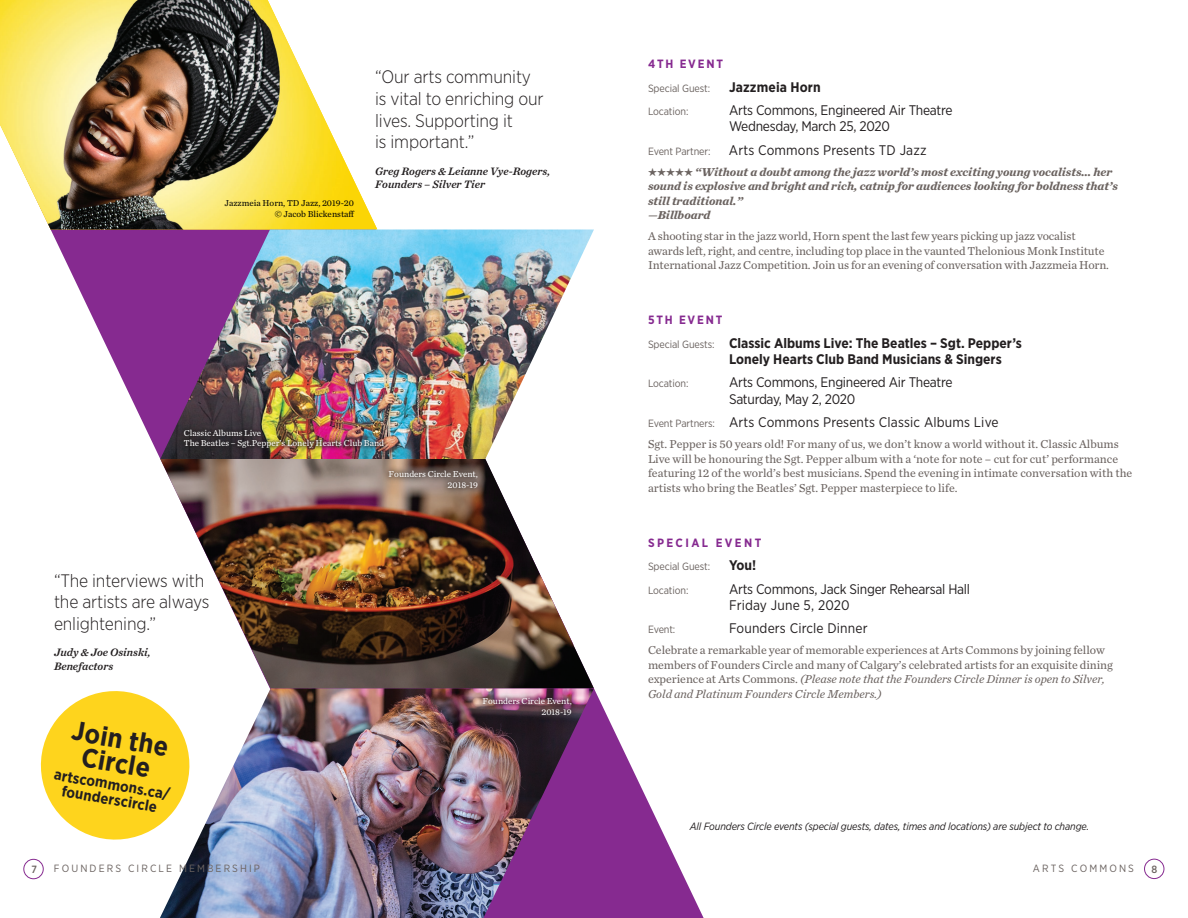
<style>
.page{position:relative;width:1188px;height:918px;background:#fff}
.page>*{position:absolute;margin:0;border:0;box-sizing:border-box;transform-origin:0 0}
.Body_Copy{font:700 27px/24px "Gotham Narrow";color:#231f20;text-align:center}
.t1{font:300 18px/21.6px "Gotham Narrow";letter-spacing:-.01em;color:#231f20}
.Body_Copy-2{font:700 15px/15px "Gotham Narrow";color:#231f20;text-align:center}
.Body_copy{font:13.8px/16.5px "Gotham Narrow";letter-spacing:-.02em;color:#231f20}
.Body_copy-2{font:700 13.8px/16.5px "Gotham Narrow";color:#231f20}
.Body_copy-3{font:13.8px "Gotham Narrow";letter-spacing:.01em;color:#231f20}
.Body_copy-4{font:12px/14.4px "Chronicle Text G2";letter-spacing:-.005em;color:#6b6360}
.Body_copy-5{font:italic 700 12px/14.4px "Chronicle Text G2";color:#6b6360}
.Body_copy-6{font:700 12px "Gotham Narrow";letter-spacing:.15em;color:#862a90}
.Body_copy-7{font:700 12px "Gotham Narrow";letter-spacing:.2em;color:#862a90}
.t2{font:italic 11.25px/13.5px "Chronicle Text G2 Semi";color:#231f20}
.t3{font:italic 10.5px "Gotham Narrow";letter-spacing:-.01em;color:#231f20}
.Body_copy-8{font:10.5px "Gotham Narrow";letter-spacing:-.01em;color:#6b6360}
.Body_copy-9{font:10.5px "Gotham Narrow";letter-spacing:.2em;color:#6b6360}
.Body_copy-10{font:500 10.5px "Gotham Narrow";color:#6b6360}
.t4{font:9px/10.8px "Chronicle Text G2";color:#fff;text-align:right}
.t5{font:9px/10.5px "Chronicle Text G2";color:#040503;text-align:right}
.s1{font-weight:400;font-size:10.5px;color:#6b6360}
.s2{font-size:10.5px;color:#6b6360}
.s3{font-style:italic}
</style>
<div class="page">
<svg style="left:594px;top:688px;width:110px;height:230px"></svg>
<svg style="left:23px;top:229px;width:571px;height:651px"></svg>
<img style="left:0;top:0;width:377px;height:230px">
<img style="left:160px;top:230px;width:434px;height:688px">
<svg style="left:31px;top:682px;width:168px;height:167px"></svg>
<div style="left:477px;top:691px;width:102px;height:31px;background:#231f20;opacity:.75"></div>
<div style="left:383px;top:464px;width:102px;height:31px;background:#231f20;opacity:.75"></div>
<div style="left:180px;top:425px;width:209px;height:27px;background:#231f20;opacity:.6"></div>
<div style="left:24px;top:859px;width:19px;height:20px;border:1px solid #862a90;border-radius:50%"></div>
<div style="left:1144px;top:859px;width:20px;height:20px;border:1px solid #862a90;border-radius:50%"></div>
<p class="t5" style="left:225px;top:198px;width:132px">Jazzmeia Horn, TD Jazz, 2019-20 © Jacob Blickenstaff</p>
<p class="t1" style="left:375px;top:66px;width:170px">“Our arts community is vital to enriching our lives. Supporting it<br>is important.”</p>
<p class="t2" style="left:375px;top:163px;width:177px">Greg Rogers &amp; Leianne Vye-Rogers,<br>Founders – Silver Tier</p>
<p class="t4" style="left:184px;top:427px;width:202px;text-align:left">Classic Albums Live<br>The Beatles – Sgt.Pepper’s Lonely Hearts Club Band</p>
<p class="t1" style="left:54px;top:569px;width:157px">“The interviews with the artists are always enlightening.”</p>
<p class="t2" style="left:54px;top:645px;width:98px">Judy &amp; Joe Osinski,<br>Benefactors</p>
<p class="Body_Copy" style="left:74px;top:718px;width:99px;rotate:10deg">Join the<br>Circle</p>
<p class="Body_Copy-2" style="left:56px;top:766px;width:119px;rotate:10deg">artscommons.ca/ founderscircle</p>
<p class="t4" style="left:389px;top:468px;width:91px">Founders Circle Event,<br>2018-19</p>
<p class="t4" style="left:483px;top:695px;width:91px">Founders Circle Event,<br>2018-19</p>
<p class="Body_copy-6" style="left:648px;top:56px;width:77px">4TH EVENT</p>
<p class="Body_copy-8" style="left:648px;top:81px;width:64px">Special Guest:</p>
<p class="Body_copy-2" style="left:729px;top:78px;width:93px">Jazzmeia Horn</p>
<p class="Body_copy-8" style="left:648px;top:105px;width:42px">Location:</p>
<p class="Body_copy" style="left:729px;top:102px;width:225px">Arts Commons, Engineered Air Theatre<br>Wednesday, March 25, 2020</p>
<p class="Body_copy-8" style="left:648px;top:144px;width:64px">Event Partner:</p>
<p class="Body_copy-3" style="left:729px;top:141px;width:199px">Arts Commons Presents TD Jazz</p>
<p class="Body_copy-5" style="left:648px;top:164px;width:472px">••••• “Without a doubt among the jazz world’s most exciting young vocalists… her sound is explosive and bright and rich, catnip for audiences looking for boldness that’s still traditional.”<br>—Billboard</p>
<p class="Body_copy-4" style="left:648px;top:228px;width:463px">A shooting star in the jazz world, Horn spent the last few years picking up jazz vocalist awards left, right, and centre, including top place in the vaunted Thelonious Monk Institute<br>International Jazz Competition. Join us for an evening of conversation with Jazzmeia Horn.</p>
<p class="Body_copy-6" style="left:648px;top:313px;width:76px">5TH EVENT</p>
<p class="Body_copy-2" style="left:729px;top:334px;width:295px;text-indent:-81px"><span class="s1">Special Guests:</span> Classic Albums Live: The Beatles – Sgt. Pepper’s<br>Lonely Hearts Club Band Musicians &amp; Singers</p>
<p class="Body_copy-8" style="left:648px;top:377px;width:42px">Location:</p>
<p class="Body_copy" style="left:729px;top:374px;width:225px">Arts Commons, Engineered Air Theatre<br>Saturday, May 2, 2020</p>
<p class="Body_copy-3" style="left:648px;top:414px;width:352px"><span class="s2">Event Partners:</span> Arts Commons Presents Classic Albums Live</p>
<p class="Body_copy-4" style="left:648px;top:436px;width:486px">Sgt. Pepper is 50 years old! For many of us, we don’t know a world without it. Classic Albums Live will be honouring the Sgt. Pepper album with a ‘note for note – cut for cut’ performance featuring 12 of the world’s best musicians. Spend the evening in intimate conversation with the artists who bring the Beatles’ Sgt. Pepper masterpiece to life.</p>
<p class="Body_copy-7" style="left:648px;top:535px;width:115px">SPECIAL EVENT</p>
<p class="Body_copy-8" style="left:648px;top:560px;width:64px">Special Guest:</p>
<p class="Body_copy-2" style="left:729px;top:557px;width:29px">You!</p>
<p class="Body_copy-8" style="left:648px;top:583px;width:42px">Location:</p>
<p class="Body_copy" style="left:729px;top:580px;width:243px">Arts Commons, Jack Singer Rehearsal Hall<br>Friday June 5, 2020</p>
<p class="Body_copy-8" style="left:648px;top:623px;width:29px">Event:</p>
<p class="Body_copy-3" style="left:729px;top:620px;width:140px">Founders Circle Dinner</p>
<p class="Body_copy-4" style="left:648px;top:643px;width:466px">Celebrate a remarkable year of memorable experiences at Arts Commons by joining fellow members of Founders Circle and many of Calgary’s celebrated artists for an exquisite dining experience at Arts Commons. <span class="s3">(Please note that the Founders Circle Dinner is open to Silver, Gold and Platinum Founders Circle Members.)</span></p>
<p class="t3" style="left:690px;top:819px;width:401px">All Founders Circle events (special guests, dates, times and locations) are subject to change.</p>
<p class="Body_copy-10" style="left:32px;top:862px;width:7px">7</p>
<p class="Body_copy-9" style="left:54px;top:862px;width:208px">FOUNDERS CIRCLE MEMBERSHIP</p>
<p class="Body_copy-9" style="left:1033px;top:862px;width:103px">ARTS COMMONS</p>
<p class="Body_copy-10" style="left:1151px;top:862px;width:7px">8</p>
</div>
